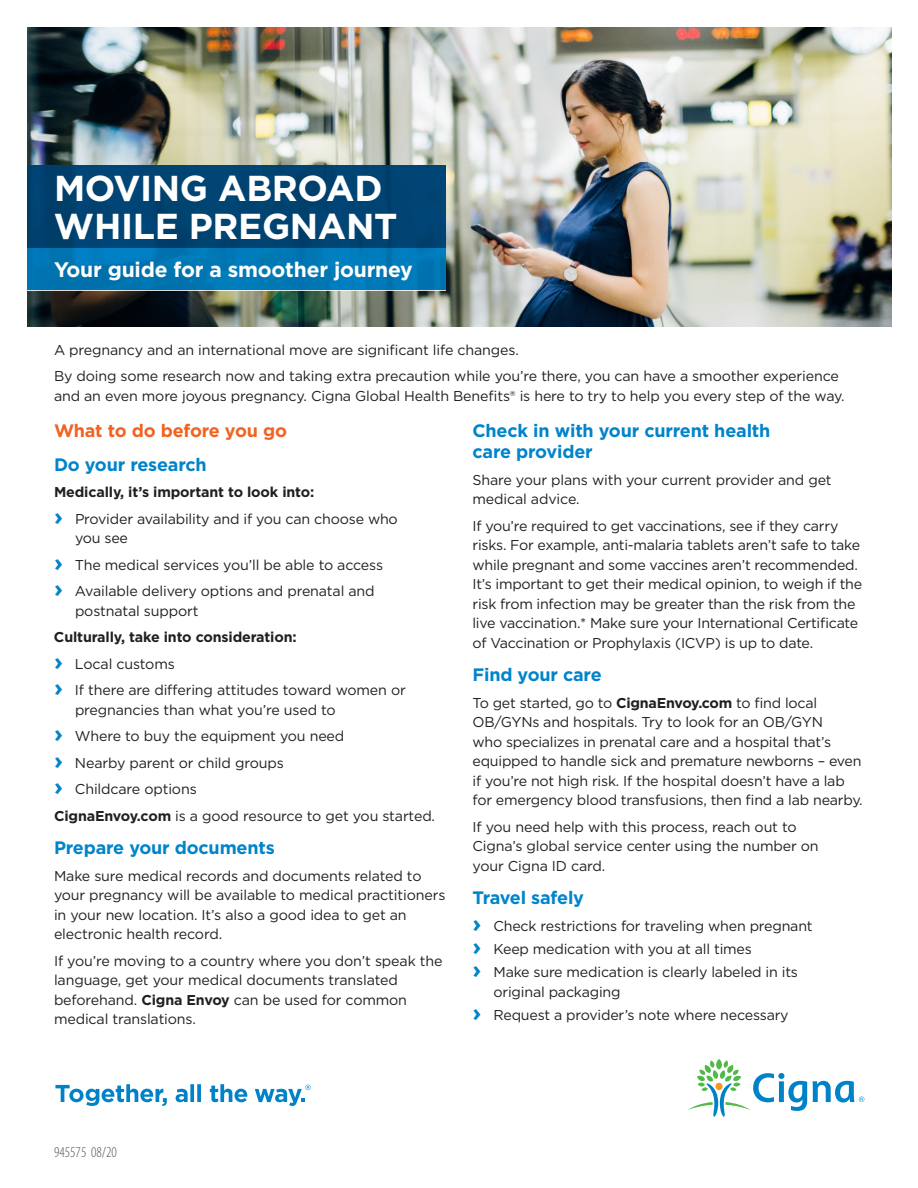
<style>
.page{position:relative;width:918px;height:1188px;background:#fff}
.page>*{position:absolute;margin:0;border:0;box-sizing:border-box;transform-origin:0 0}
.Headline_2_bars_phot{font:700 36px/37.5px "Gotham";letter-spacing:-.01em;color:#fff}
.Subheadline_bold_14{font:700 21px "Gotham";letter-spacing:-.01em;color:#fff}
.Subhead_body_bold_12{font:700 18px/21px "Gotham";letter-spacing:-.01em;color:#0084ca}
.Subhead_body_bold_12-2{font:700 18px "Gotham";letter-spacing:-.01em;color:#f26221}
.Legal_copy_Cat{font:300 condensed 15px "Myriad Pro";color:#57585a}
.Body_copy__book_9_5{font:14.25px/19.5px "Gotham";letter-spacing:-.015em;color:#231f20}
.Bullet_copy_book_9_5{font:14.25px/19.5px "Gotham";letter-spacing:-.015em;color:#231f20}
.Body_copy__book_9_5-2{font:700 14.25px "Gotham";letter-spacing:-.01em;color:#231f20}
.s1{font-weight:700;font-size:24px;color:#0084ca}
.s2{font-weight:700}
</style>
<div class="page">
<svg style="left:55px;top:1084px;width:112px;height:22px"></svg>
<svg style="left:176px;top:1084px;width:25px;height:18px"></svg>
<svg style="left:210px;top:1084px;width:37px;height:18px"></svg>
<svg style="left:255px;top:1085px;width:56px;height:21px"></svg>
<svg style="left:688px;top:1059px;width:176px;height:58px"></svg>
<img style="left:27px;top:27px;width:864px;height:299px">
<div style="left:27px;top:165px;width:419px;height:83px;background:#004472"></div>
<div style="left:27px;top:248px;width:419px;height:42px;background:linear-gradient(to bottom,#007aba,#0075b1)"></div>
<p class="Headline_2_bars_phot" style="left:54px;top:169px;width:345px">MOVING ABROAD<br>WHILE PREGNANT</p>
<p class="Subheadline_bold_14" style="left:54px;top:256px;width:360px">Your guide for a smoother journey</p>
<p class="Body_copy__book_9_5" style="left:54px;top:340px;width:466px">A pregnancy and an international move are significant life changes.</p>
<p class="Body_copy__book_9_5" style="left:54px;top:366px;width:792px">By doing some research now and taking extra precaution while you’re there, you can have a smoother experience and an even more joyous pregnancy. Cigna Global Health Benefits® is here to try to help you every step of the way.</p>
<p class="Subhead_body_bold_12-2" style="left:54px;top:419px;width:235px">What to do before you go</p>
<p class="Subhead_body_bold_12" style="left:54px;top:454px;width:154px">Do your research</p>
<p class="Body_copy__book_9_5-2" style="left:54px;top:483px;width:262px">Medically, it’s important to look into:</p>
<p class="Bullet_copy_book_9_5" style="left:75px;top:508px;width:324px;text-indent:-21px"><span class="s1">›</span> Provider availability and if you can choose who you see</p>
<p class="Bullet_copy_book_9_5" style="left:54px;top:555px;width:331px"><span class="s1">›</span> The medical services you’ll be able to access</p>
<p class="Bullet_copy_book_9_5" style="left:75px;top:581px;width:301px;text-indent:-21px"><span class="s1">›</span> Available delivery options and prenatal and postnatal support</p>
<p class="Body_copy__book_9_5-2" style="left:54px;top:628px;width:244px">Culturally, take into consideration:</p>
<p class="Bullet_copy_book_9_5" style="left:54px;top:654px;width:122px"><span class="s1">›</span> Local customs</p>
<p class="Bullet_copy_book_9_5" style="left:75px;top:680px;width:332px;text-indent:-21px"><span class="s1">›</span> If there are differing attitudes toward women or pregnancies than what you’re used to</p>
<p class="Bullet_copy_book_9_5" style="left:54px;top:726px;width:292px"><span class="s1">›</span> Where to buy the equipment you need</p>
<p class="Bullet_copy_book_9_5" style="left:54px;top:753px;width:231px"><span class="s1">›</span> Nearby parent or child groups</p>
<p class="Bullet_copy_book_9_5" style="left:54px;top:779px;width:144px"><span class="s1">›</span> Childcare options</p>
<p class="Body_copy__book_9_5" style="left:54px;top:806px;width:383px"><span class="s2">CignaEnvoy.com</span> is a good resource to get you started.</p>
<p class="Subhead_body_bold_12" style="left:54px;top:837px;width:222px">Prepare your documents</p>
<p class="Body_copy__book_9_5" style="left:54px;top:866px;width:393px">Make sure medical records and documents related to your pregnancy will be available to medical practitioners in your new location. It’s also a good idea to get an electronic health record.</p>
<p class="Body_copy__book_9_5" style="left:54px;top:951px;width:390px">If you’re moving to a country where you don’t speak the language, get your medical documents translated beforehand. <span class="s2">Cigna Envoy</span> can be used for common medical translations.</p>
<p class="Subhead_body_bold_12" style="left:472px;top:420px;width:299px">Check in with your current health care provider</p>
<p class="Body_copy__book_9_5" style="left:472px;top:470px;width:361px">Share your plans with your current provider and get medical advice.</p>
<p class="Body_copy__book_9_5" style="left:472px;top:516px;width:391px">If you’re required to get vaccinations, see if they carry risks. For example, anti-malaria tablets aren’t safe to take while pregnant and some vaccines aren’t recommended.<br>It’s important to get their medical opinion, to weigh if the risk from infection may be greater than the risk from the live vaccination.* Make sure your International Certificate of Vaccination or Prophylaxis (ICVP) is up to date.</p>
<p class="Subhead_body_bold_12" style="left:472px;top:664px;width:131px">Find your care</p>
<p class="Body_copy__book_9_5" style="left:472px;top:693px;width:392px">To get started, go to <span class="s2">CignaEnvoy.com</span> to find local OB/GYNs and hospitals. Try to look for an OB/GYN<br>who specializes in prenatal care and a hospital that’s equipped to handle sick and premature newborns – even if you’re not high risk. If the hospital doesn’t have a lab for emergency blood transfusions, then find a lab nearby.</p>
<p class="Body_copy__book_9_5" style="left:472px;top:817px;width:348px">If you need help with this process, reach out to<br>Cigna’s global service center using the number on your Cigna ID card.</p>
<p class="Subhead_body_bold_12" style="left:472px;top:887px;width:113px">Travel safely</p>
<p class="Bullet_copy_book_9_5" style="left:472px;top:915px;width:342px"><span class="s1">›</span> Check restrictions for traveling when pregnant</p>
<p class="Bullet_copy_book_9_5" style="left:472px;top:939px;width:281px"><span class="s1">›</span> Keep medication with you at all times</p>
<p class="Bullet_copy_book_9_5" style="left:494px;top:962px;width:306px;text-indent:-21px"><span class="s1">›</span> Make sure medication is clearly labeled in its original packaging</p>
<p class="Bullet_copy_book_9_5" style="left:472px;top:1005px;width:318px"><span class="s1">›</span> Request a provider’s note where necessary</p>
<p class="Legal_copy_Cat" style="left:54px;top:1144px;width:64px">945575 08/20</p>
</div>
